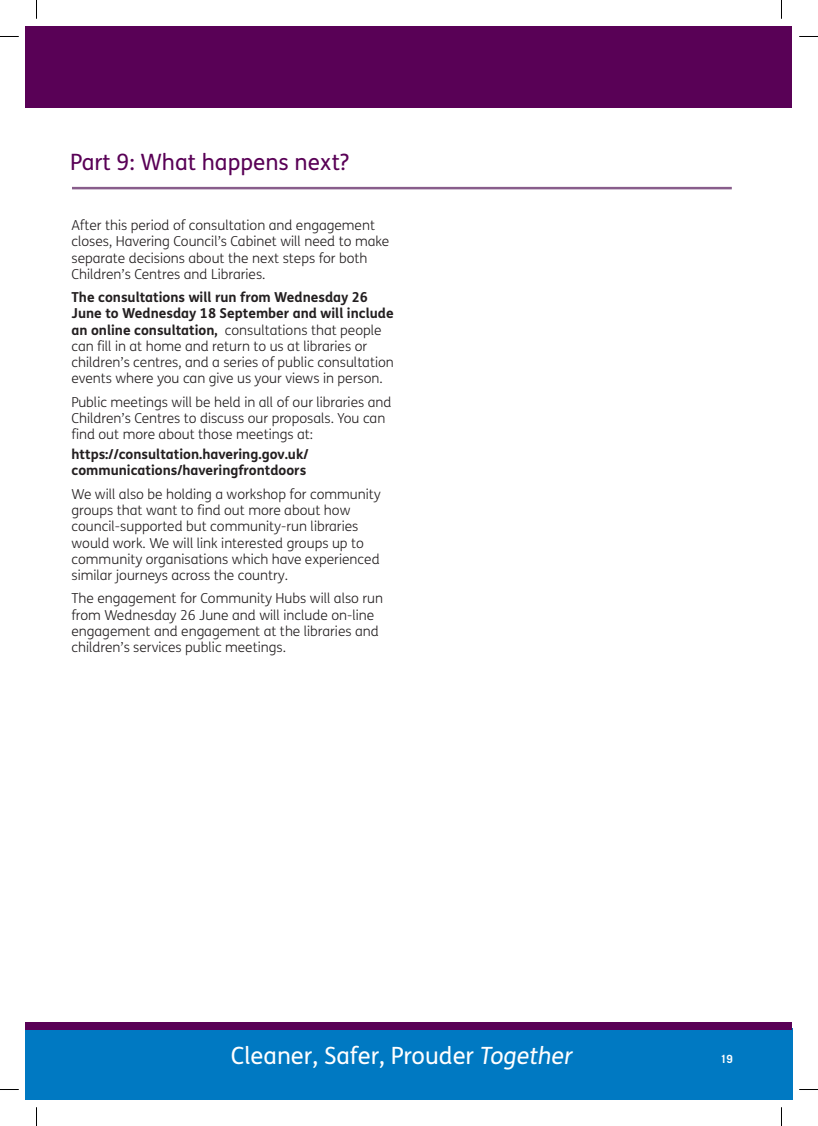
<style>
.page{position:relative;width:818px;height:1126px;background:#fff}
.page>*{position:absolute;margin:0;border:0;box-sizing:border-box;transform-origin:0 0}
.t1{font:23.75px "FS Me";color:#fff}
.t2{font:22.5px "FS Me";color:#590156}
.t3{font:300 13.75px/16.2px "FS Me";color:#231f20}
.t4{font:700 13.75px/16.2px "FS Me";color:#231f20}
.t5{font:700 11.25px "Trade Gothic";color:#fff}
.s1{font-weight:700}
.s2{font-style:italic}
</style>
<div class="page">
<div style="left:26px;top:1028px;width:765px;height:71px;background:#0079c2"></div>
<div style="left:26px;top:26px;width:10px;height:81px;background:#590156"></div>
<div style="left:26px;top:1022px;width:10px;height:7px;background:#590156"></div>
<div style="left:36px;top:1022px;width:755px;height:7px;background:#590156"></div>
<div style="left:36px;top:26px;width:755px;height:81px;background:#590156"></div>
<hr style="left:72px;top:187px;width:659px;height:2px;background:#885d8b">
<svg style="left:0;top:36px;width:19px;height:1px"></svg>
<svg style="left:799px;top:36px;width:18px;height:1px"></svg>
<svg style="left:0;top:1089px;width:19px;height:1px"></svg>
<svg style="left:799px;top:1089px;width:18px;height:1px"></svg>
<svg style="left:36px;top:0;width:1px;height:19px"></svg>
<svg style="left:36px;top:1107px;width:1px;height:18px"></svg>
<h2 class="t2" style="left:70px;top:147px;width:280px">Part 9: What happens next?</h2>
<p class="t3" style="left:71px;top:217px;width:319px">After this period of consultation and engagement closes, Havering Council’s Cabinet will need to make separate decisions about the next steps for both Children’s Centres and Libraries.</p>
<p class="t3" style="left:71px;top:289px;width:324px"><span class="s1">The consultations will run from Wednesday 26<br>June to Wednesday 18 September and will include an online consultation,</span> consultations that people can fill in at home and return to us at libraries or children’s centres, and a series of public consultation events where you can give us your views in person.</p>
<p class="t3" style="left:71px;top:393px;width:321px">Public meetings will be held in all of our libraries and<br>Children’s Centres to discuss our proposals. You can find out more about those meetings at:</p>
<p class="t4" style="left:71px;top:445px;width:238px">https://consultation.havering.gov.uk/ communications/haveringfrontdoors</p>
<p class="t3" style="left:71px;top:485px;width:311px">We will also be holding a workshop for community groups that want to find out more about how council-supported but community-run libraries would work. We will link interested groups up to community organisations which have experienced similar journeys across the country.</p>
<p class="t3" style="left:71px;top:590px;width:313px">The engagement for Community Hubs will also run from Wednesday 26 June and will include on-line engagement and engagement at the libraries and children’s services public meetings.</p>
<h1 class="t1" style="left:231px;top:1038px;width:343px">Cleaner, Safer, Prouder <span class="s2">Together</span></h1>
<p class="t5" style="left:720px;top:1051px;width:14px">19</p>
</div>
